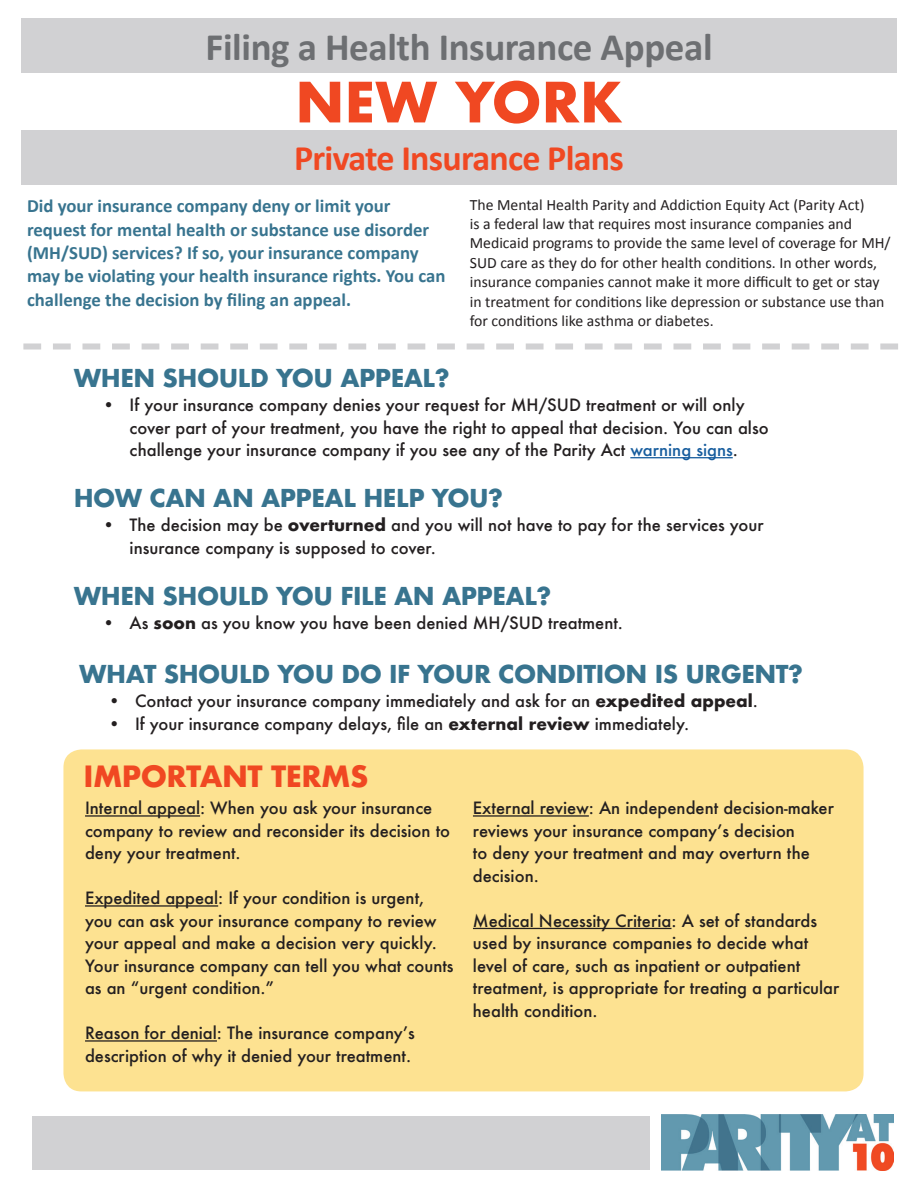
<style>
.page{position:relative;width:918px;height:1188px;background:#fff}
.page>*{position:absolute;margin:0;border:0;box-sizing:border-box;transform-origin:0 0}
.t1{font:700 54px "Futura";color:#f04822}
.t2{font:700 39px "Calibri";letter-spacing:-.01em;color:#6d6f72}
.t3{font:700 36px "Calibri";letter-spacing:-.02em;color:#f04822}
.t4{font:700 28.5px "Futura";letter-spacing:-.02em;color:#f04822}
.t5{font:700 24px "Futura";letter-spacing:-.02em;color:#38748f}
.t6{font:700 18.75px/23.4px "Calibri";color:#38748f}
.t7{font:500 16.5px/22.5px "Futura";color:#231f20}
.t8{font:15.75px/19.4px "Calibri";color:#231f20}
.s1{color:#175d9e}
.s2{font-weight:700}
</style>
<div class="page">
<div style="left:21px;top:18px;width:876px;height:55px;background:#d1d1d3"></div>
<img style="left:662px;top:1115px;width:232px;height:56px">
<div style="left:21px;top:130px;width:876px;height:55px;background:#d1d1d3"></div>
<div style="left:32px;top:1116px;width:618px;height:53px;background:#d1d1d3"></div>
<svg style="left:23px;top:344px;width:875px;height:6px"></svg>
<hr style="left:630px;top:457px;width:103px;height:1px;background:#175d9e">
<div style="left:63px;top:749px;width:801px;height:342px;background:#fde291;border-radius:18px"></div>
<hr style="left:85px;top:815px;width:115px;height:2px;background:#231f20">
<hr style="left:85px;top:905px;width:133px;height:2px;background:#231f20">
<hr style="left:85px;top:1040px;width:132px;height:2px;background:#231f20">
<hr style="left:473px;top:815px;width:116px;height:2px;background:#231f20">
<hr style="left:473px;top:928px;width:199px;height:1px;background:#231f20">
<p class="t2" style="left:206px;top:23px;width:509px">Filing a Health Insurance Appeal</p>
<p class="t1" style="left:295px;top:63px;width:329px">NEW YORK</p>
<p class="t3" style="left:294px;top:136px;width:331px">Private Insurance Plans</p>
<p class="t6" style="left:27px;top:193px;width:420px">Did your insurance company deny or limit your request for mental health or substance use disorder (MH/SUD) services? If so, your insurance company may be violating your health insurance rights. You can challenge the decision by filing an appeal.</p>
<p class="t8" style="left:470px;top:195px;width:422px">The Mental Health Parity and Addiction Equity Act (Parity Act)<br>is a federal law that requires most insurance companies and Medicaid programs to provide the same level of coverage for MH/ SUD care as they do for other health conditions. In other words, insurance companies cannot make it more difficult to get or stay in treatment for conditions like depression or substance use than for conditions like asthma or diabetes.</p>
<p class="t5" style="left:74px;top:360px;width:377px">WHEN SHOULD YOU APPEAL?</p>
<p class="t7" style="left:130px;top:394px;width:641px;text-indent:-27px">• If your insurance company denies your request for MH/SUD treatment or will only cover part of your treatment, you have the right to appeal that decision. You can also challenge your insurance company if you see any of the Parity Act <span class="s1">warning signs</span>.</p>
<p class="t5" style="left:74px;top:481px;width:431px">HOW CAN AN APPEAL HELP YOU?</p>
<p class="t7" style="left:130px;top:514px;width:636px;text-indent:-27px">• The decision may be <span class="s2">overturned</span> and you will not have to pay for the services your insurance company is supposed to cover.</p>
<p class="t5" style="left:74px;top:579px;width:479px">WHEN SHOULD YOU FILE AN APPEAL?</p>
<p class="t7" style="left:103px;top:612px;width:522px">• As <span class="s2">soon</span> as you know you have been denied MH/SUD treatment.</p>
<p class="t5" style="left:79px;top:657px;width:725px">WHAT SHOULD YOU DO IF YOUR CONDITION IS URGENT?</p>
<p class="t7" style="left:108px;top:690px;width:651px">• Contact your insurance company immediately and ask for an <span class="s2">expedited appeal</span>.</p>
<p class="t7" style="left:108px;top:712px;width:583px">• If your insurance company delays, file an <span class="s2">external review</span> immediately.</p>
<p class="t4" style="left:84px;top:756px;width:287px">IMPORTANT TERMS</p>
<p class="t7" style="left:85px;top:797px;width:367px">Internal appeal: When you ask your insurance company to review and reconsider its decision to deny your treatment.</p>
<p class="t7" style="left:85px;top:887px;width:370px">Expedited appeal: If your condition is urgent, you can ask your insurance company to review your appeal and make a decision very quickly.<br>Your insurance company can tell you what counts as an “urgent condition.”</p>
<p class="t7" style="left:85px;top:1022px;width:331px">Reason for denial: The insurance company’s description of why it denied your treatment.</p>
<p class="t7" style="left:473px;top:797px;width:362px">External review: An independent decision-maker reviews your insurance company’s decision<br>to deny your treatment and may overturn the decision.</p>
<p class="t7" style="left:473px;top:909px;width:368px">Medical Necessity Criteria: A set of standards used by insurance companies to decide what level of care, such as inpatient or outpatient treatment, is appropriate for treating a particular health condition.</p>
</div>
